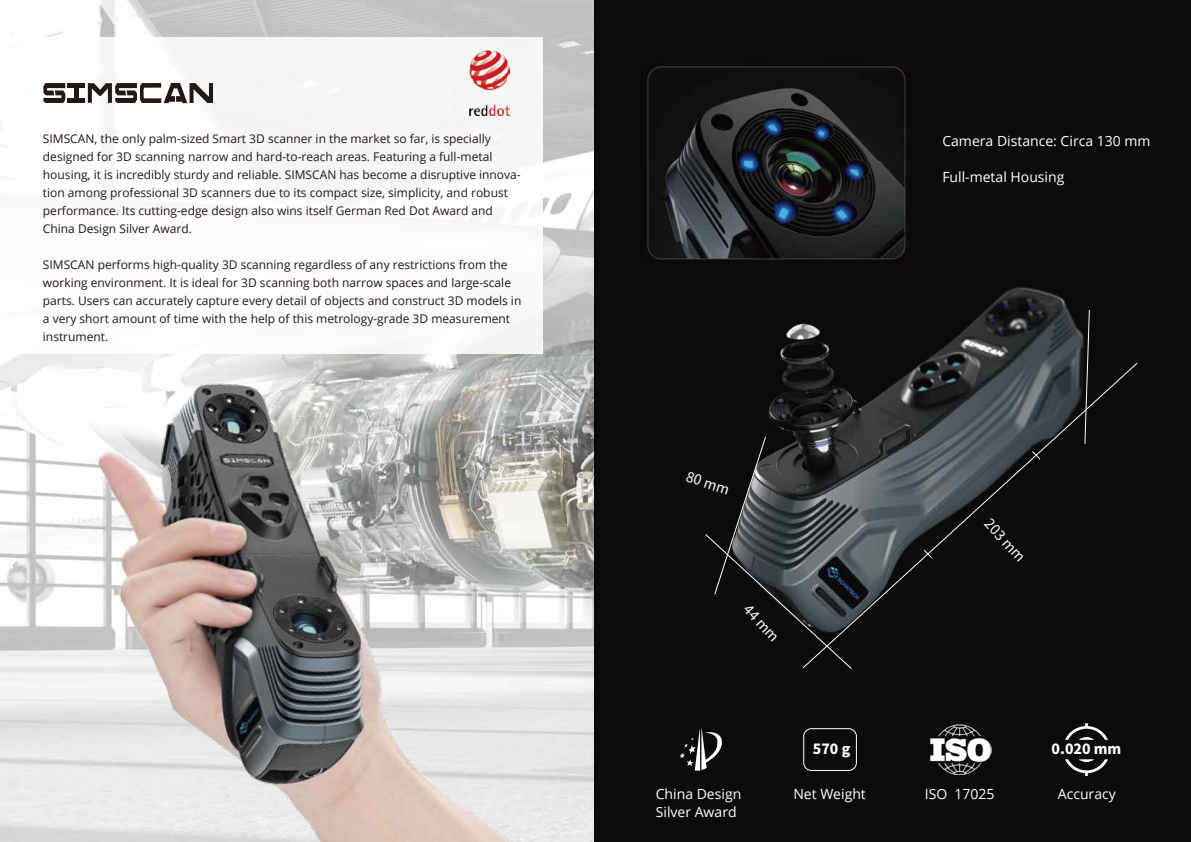
<style>
.page{position:relative;width:1191px;height:842px;background:#fff}
.page>*{position:absolute;margin:0;border:0;box-sizing:border-box;transform-origin:0 0}
.t1{font:14px/18px "Open Sans";color:#fff}
.t2{font:14px "Source Han Sans CN";color:#fff}
.t3{font:800 14px "Source Han Sans CN";color:#fff}
.t4{font:12px/18px "Open Sans";color:#221815}
</style>
<div class="page">
<img style="left:46px;top:0;width:549px;height:325px">
<div style="left:595px;top:0;width:596px;height:842px;background:#0b0b0b"></div>
<div style="left:0;top:38px;width:542px;height:316px;background:#fff"></div>
<hr style="left:74px;top:88px;width:4px;height:14px;background:#221815">
<hr style="left:67px;top:83px;width:18px;height:4px;background:#221815">
<hr style="left:67px;top:99px;width:18px;height:4px;background:#221815">
<svg style="left:43px;top:83px;width:22px;height:20px"></svg>
<svg style="left:88px;top:83px;width:125px;height:20px"></svg>
<svg style="left:680px;top:728px;width:42px;height:43px"></svg>
<img style="left:768px;top:287px;width:370px;height:149px">
<svg style="left:802px;top:363px;width:335px;height:261px"></svg>
<svg style="left:705px;top:436px;width:147px;height:233px"></svg>
<svg style="left:1084px;top:310px;width:5px;height:134px"></svg>
<svg style="left:923px;top:550px;width:9px;height:8px"></svg>
<svg style="left:1032px;top:451px;width:8px;height:8px"></svg>
<img style="left:470px;top:50px;width:39px;height:66px">
<img style="left:647px;top:66px;width:259px;height:194px">
<img style="left:929px;top:725px;width:62px;height:49px">
<div style="left:803px;top:728px;width:54px;height:43px;border:1px solid #fff;border-radius:8px"></div>
<svg style="left:1065px;top:759px;width:43px;height:17px"></svg>
<svg style="left:1065px;top:723px;width:43px;height:17px"></svg>
<img style="left:0;top:325px;width:595px;height:517px">
<p class="t4" style="left:43px;top:130px;width:479px">SIMSCAN, the only palm-sized Smart 3D scanner in the market so far, is specially designed for 3D scanning narrow and hard-to-reach areas. Featuring a full-metal housing, it is incredibly sturdy and reliable. SIMSCAN has become a disruptive innova&shy;tion among professional 3D scanners due to its compact size, simplicity, and robust performance. Its cutting-edge design also wins itself German Red Dot Award and China Design Silver Award.</p>
<p class="t4" style="left:43px;top:256px;width:480px">SIMSCAN performs high-quality 3D scanning regardless of any restrictions from the working environment. It is ideal for 3D scanning both narrow spaces and large-scale parts. Users can accurately capture every detail of objects and construct 3D models in a very short amount of time with the help of this metrology-grade 3D measurement instrument.</p>
<p class="t1" style="left:942px;top:132px;width:210px">Camera Distance: Circa 130 mm</p>
<p class="t1" style="left:942px;top:168px;width:124px">Full-metal Housing</p>
<p class="t2" style="left:689px;top:469px;width:46px;rotate:18deg">80 mm</p>
<p class="t2" style="left:752px;top:601px;width:46px;rotate:48deg">44 mm</p>
<p class="t3" style="left:813px;top:741px;width:39px">570 g</p>
<p class="t2" style="left:993px;top:515px;width:54px;rotate:48deg">203 mm</p>
<p class="t3" style="left:1051px;top:741px;width:71px">0.020 mm</p>
<p class="t1" style="left:656px;top:784px;width:87px">China Design<br>Silver Award</p>
<p class="t1" style="left:793px;top:784px;width:74px">Net Weight</p>
<p class="t1" style="left:924px;top:784px;width:71px">ISO 17025</p>
<p class="t1" style="left:1057px;top:784px;width:60px">Accuracy</p>
</div>
